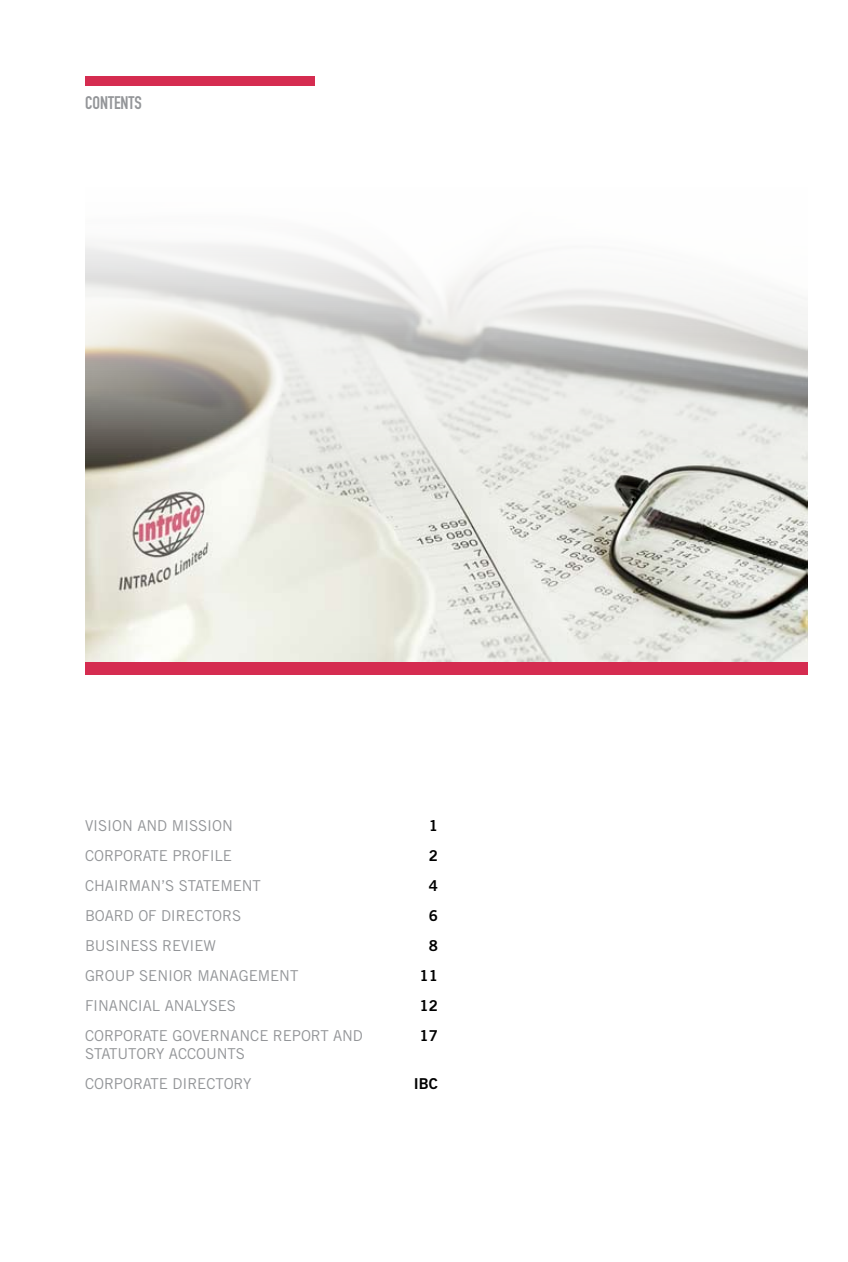
<style>
.page{position:relative;width:848px;height:1262px;background:#fff}
.page>*{position:absolute;margin:0;border:0;box-sizing:border-box;transform-origin:0 0}
.t1{font:18px "DIN Engschrift Std";color:#939598}
.t2{font:15px/30px "Trade Gothic LT Std";letter-spacing:-.005em;color:#939598}
.t3{font:15px/30px "Trade Gothic LT Std Bd 2";color:#000;text-align:right}
</style>
<div class="page">
<div style="left:85px;top:645px;width:723px;height:29px;background:#d52c50"></div>
<img style="left:85px;top:242px;width:723px;height:420px">
<div style="left:85px;top:76px;width:230px;height:9px;background:#d52c50"></div>
<p class="t1" style="left:85px;top:92px;width:58px">CONTENTS</p>
<p class="t2" style="left:85px;top:810px;width:279px">VISION AN D MISSION<br>COR PORATE PROFILE<br>CHAIRMAN ’S STATEM ENT<br>BOAR D OF DIR ECTORS<br>BUSIN ESS REVIEW<br>GROUP SEN IOR MANAGEM ENT<br>FINANC IAL ANALYS ES<br>COR PORATE GOVERNANCE REPORT AN D</p>
<p class="t2" style="left:85px;top:1038px;width:168px">STAT UTORY ACCOUNTS<br>COR PORATE DIR ECTORY</p>
<p class="t3" style="left:420px;top:810px;width:20px">1<br>2<br>4<br>6<br>8<br>11<br>12<br>17</p>
<p class="t3" style="left:414px;top:1068px;width:26px">IBC</p>
</div>
